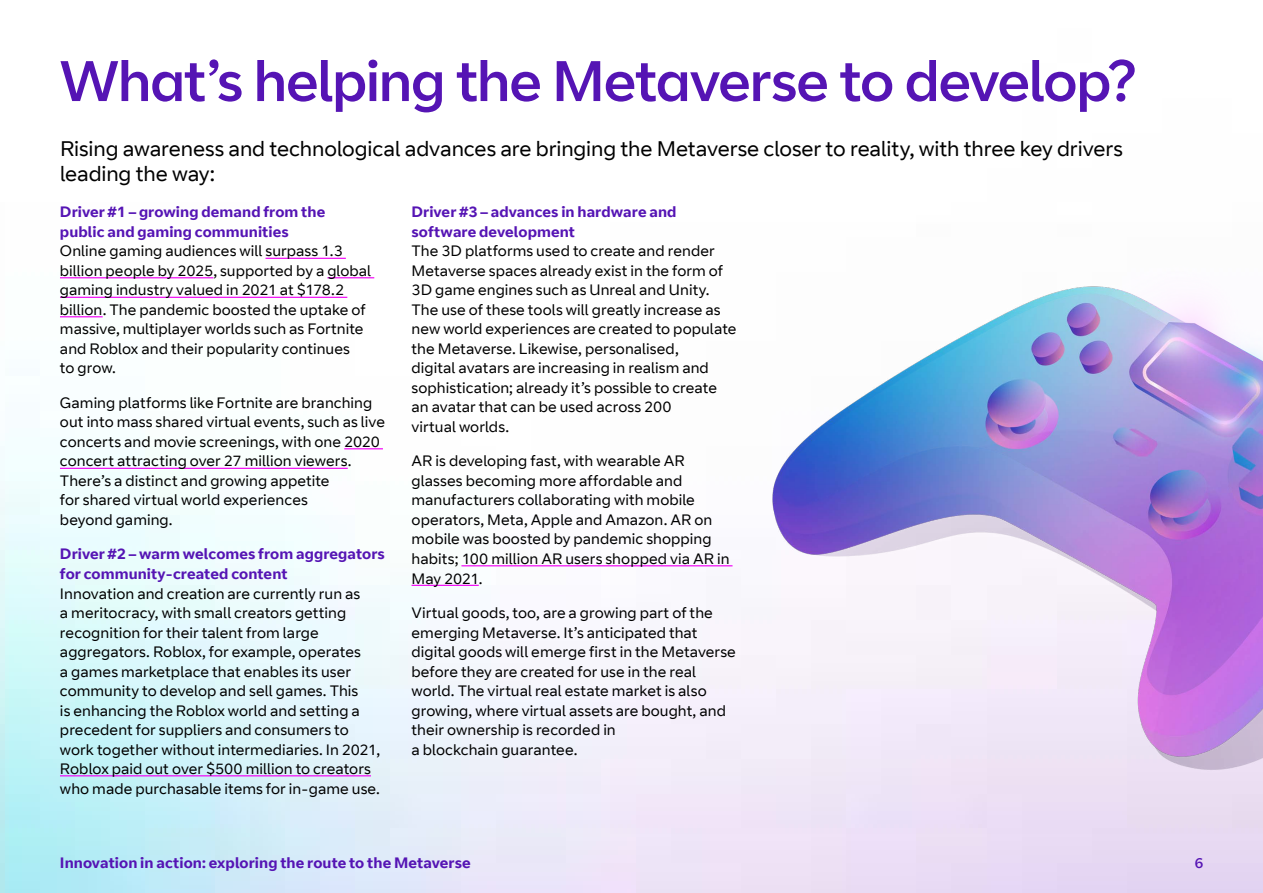
<style>
.page{position:relative;width:1263px;height:893px;background:#fff}
.page>*{position:absolute;margin:0;border:0;box-sizing:border-box;transform-origin:0 0}
.t1{font:57px "BT Curve Headline";letter-spacing:-.01em;color:#5514b4}
.t2{font:21px/25.2px "BT Curve";letter-spacing:-.005em;color:#000}
.t3{font:15px/19.5px "BT Curve";letter-spacing:.005em;color:#000}
.t4{font:700 15px/19.5px "BT Curve";letter-spacing:.005em;color:#5514b4}
.t5{font:14.25px "BT Curve Headline";color:#5514b4}
</style>
<div class="page">
<hr style="left:265px;top:258px;width:81px;height:1px;background:#f200f5">
<hr style="left:60px;top:277px;width:153px;height:1px;background:#f200f5">
<hr style="left:327px;top:277px;width:47px;height:1px;background:#f200f5">
<hr style="left:60px;top:297px;width:287px;height:1px;background:#f200f5">
<hr style="left:60px;top:316px;width:43px;height:1px;background:#f200f5">
<hr style="left:344px;top:448px;width:39px;height:1px;background:#f200f5">
<hr style="left:60px;top:468px;width:288px;height:1px;background:#f200f5">
<hr style="left:60px;top:775px;width:311px;height:1px;background:#f200f5">
<hr style="left:461px;top:565px;width:271px;height:1px;background:#f200f5">
<hr style="left:412px;top:585px;width:67px;height:1px;background:#f200f5">
<img style="left:610px;top:271px;width:653px;height:563px">
<h1 class="t1" style="left:60px;top:47px;width:1077px">What’s helping the Metaverse to develop?</h1>
<h2 class="t2" style="left:60px;top:137px;width:1064px">Rising awareness and technological advances are bringing the Metaverse closer to reality, with three key drivers leading the way:</h2>
<p class="t4" style="left:60px;top:203px;width:267px">Driver #1 – growing demand from the public and gaming communities</p>
<p class="t3" style="left:60px;top:242px;width:313px">Online gaming audiences will surpass 1.3 billion people by 2025, supported by a global gaming industry valued in 2021 at $178.2 billion. The pandemic boosted the uptake of massive, multiplayer worlds such as Fortnite and Roblox and their popularity continues<br>to grow.</p>
<p class="t3" style="left:60px;top:394px;width:326px">Gaming platforms like Fortnite are branching out into mass shared virtual events, such as live concerts and movie screenings, with one 2020 concert attracting over 27 million viewers.<br>There’s a distinct and growing appetite<br>for shared virtual world experiences<br>beyond gaming.</p>
<p class="t4" style="left:60px;top:545px;width:326px">Driver #2 – warm welcomes from aggregators for community-created content</p>
<p class="t3" style="left:60px;top:584px;width:322px">Innovation and creation are currently run as<br>a meritocracy, with small creators getting recognition for their talent from large aggregators. Roblox, for example, operates<br>a games marketplace that enables its user community to develop and sell games. This<br>is enhancing the Roblox world and setting a precedent for suppliers and consumers to work together without intermediaries. In 2021, Roblox paid out over $500 million to creators who made purchasable items for in-game use.</p>
<p class="t4" style="left:412px;top:203px;width:267px">Driver #3 – advances in hardware and software development</p>
<p class="t3" style="left:412px;top:242px;width:326px">The 3D platforms used to create and render Metaverse spaces already exist in the form of 3D game engines such as Unreal and Unity.<br>The use of these tools will greatly increase as new world experiences are created to populate the Metaverse. Likewise, personalised,<br>digital avatars are increasing in realism and sophistication; already it’s possible to create an avatar that can be used across 200<br>virtual worlds.</p>
<p class="t3" style="left:412px;top:452px;width:319px">AR is developing fast, with wearable AR glasses becoming more affordable and manufacturers collaborating with mobile operators, Meta, Apple and Amazon. AR on mobile was boosted by pandemic shopping habits; 100 million AR users shopped via AR in May 2021.</p>
<p class="t3" style="left:412px;top:604px;width:326px">Virtual goods, too, are a growing part of the emerging Metaverse. It’s anticipated that digital goods will emerge first in the Metaverse before they are created for use in the real world. The virtual real estate market is also growing, where virtual assets are bought, and their ownership is recorded in<br>a blockchain guarantee.</p>
<p class="t4" style="left:60px;top:854px;width:412px">Innovation in action: exploring the route to the Metaverse</p>
<p class="t5" style="left:1195px;top:855px;width:10px">6</p>
</div>
